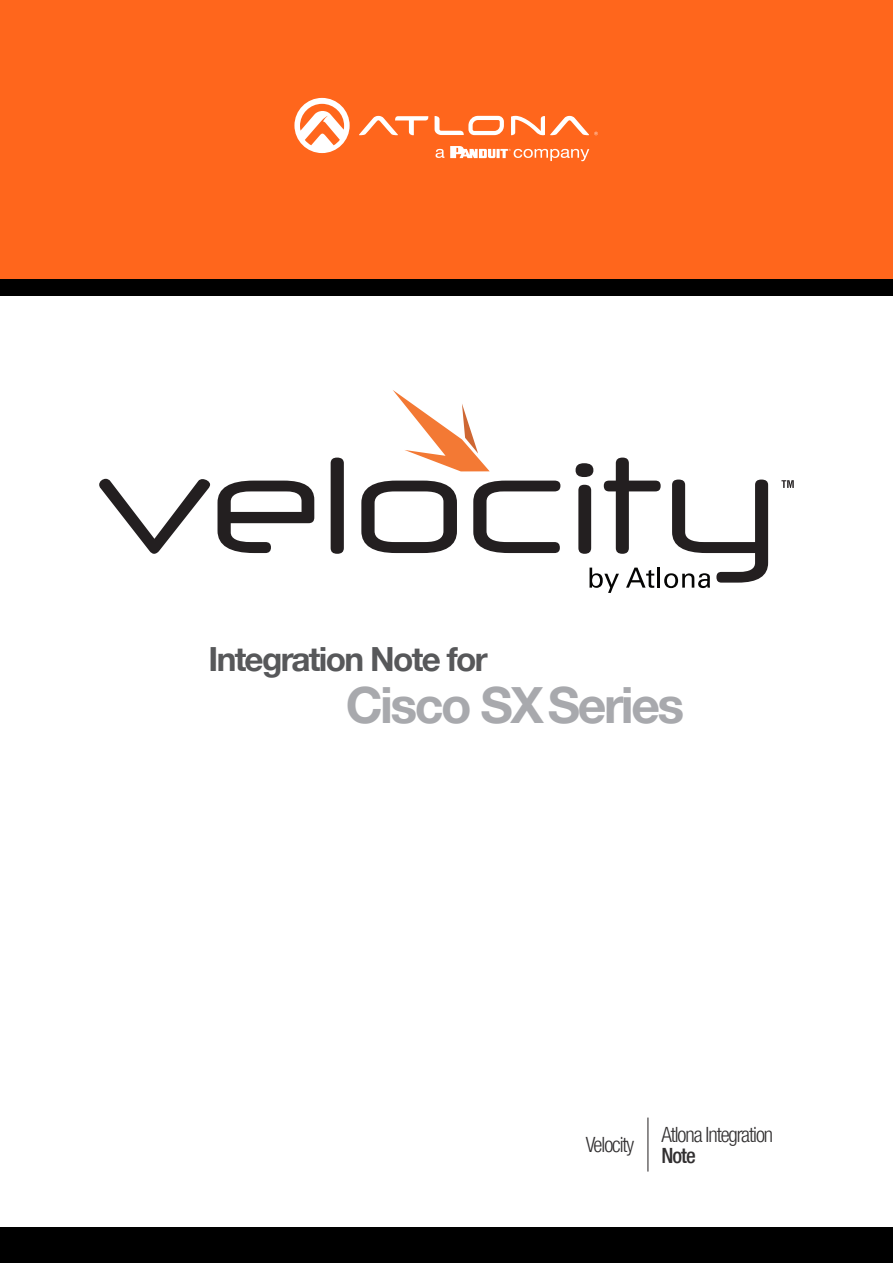
<style>
.page{position:relative;width:893px;height:1263px;background:#fff}
.page>*{position:absolute;margin:0;border:0;box-sizing:border-box;transform-origin:0 0}
.Product_Type_First_P{font:700 49.95px "Helvetica Neue LTW1 G";letter-spacing:-.05em;color:#a8a9ad}
.Product_Type_First_P-2{font:700 33.3px "Helvetica Neue LTW1 G";letter-spacing:-.05em;color:#57585a}
.t1{font:300 condensed 21px "Helvetica Neue LTW1 G";letter-spacing:-.05em;color:#312f30}
.t2{font:500 condensed 21px "Helvetica Neue LTW1 G";color:#312f30}
</style>
<div class="page">
<div style="left:0;top:0;width:893px;height:279px;background:#ff661c"></div>
<div style="left:0;top:1227px;width:893px;height:36px;background:#000"></div>
<div style="left:0;top:279px;width:893px;height:17px;background:#000"></div>
<svg style="left:435px;top:116px;width:69px;height:19px"></svg>
<svg style="left:359px;top:116px;width:70px;height:19px"></svg>
<svg style="left:511px;top:116px;width:87px;height:19px"></svg>
<svg style="left:294px;top:98px;width:56px;height:55px"></svg>
<svg style="left:436px;top:149px;width:8px;height:9px"></svg>
<svg style="left:450px;top:146px;width:139px;height:15px"></svg>
<hr style="left:648px;top:1117px;width:1px;height:54px;background:#231f20">
<svg style="left:99px;top:479px;width:111px;height:75px"></svg>
<svg style="left:218px;top:481px;width:96px;height:72px"></svg>
<div style="left:331px;top:458px;width:13px;height:96px;background:#231f20;border-radius:6px"></div>
<svg style="left:361px;top:481px;width:96px;height:72px"></svg>
<svg style="left:473px;top:481px;width:87px;height:72px"></svg>
<svg style="left:393px;top:390px;width:97px;height:81px"></svg>
<svg style="left:781px;top:480px;width:13px;height:8px"></svg>
<svg style="left:576px;top:458px;width:192px;height:135px"></svg>
<p class="Product_Type_First_P-2" style="left:208px;top:638px;width:281px">Integration Note for</p>
<p class="Product_Type_First_P" style="left:346px;top:674px;width:340px">Cisco SXSeries</p>
<p class="t1" style="left:586px;top:1132px;width:50px">Velocity</p>
<p class="t1" style="left:662px;top:1122px;width:113px">Atlona Integration</p>
<p class="t2" style="left:662px;top:1143px;width:36px">Note</p>
</div>
